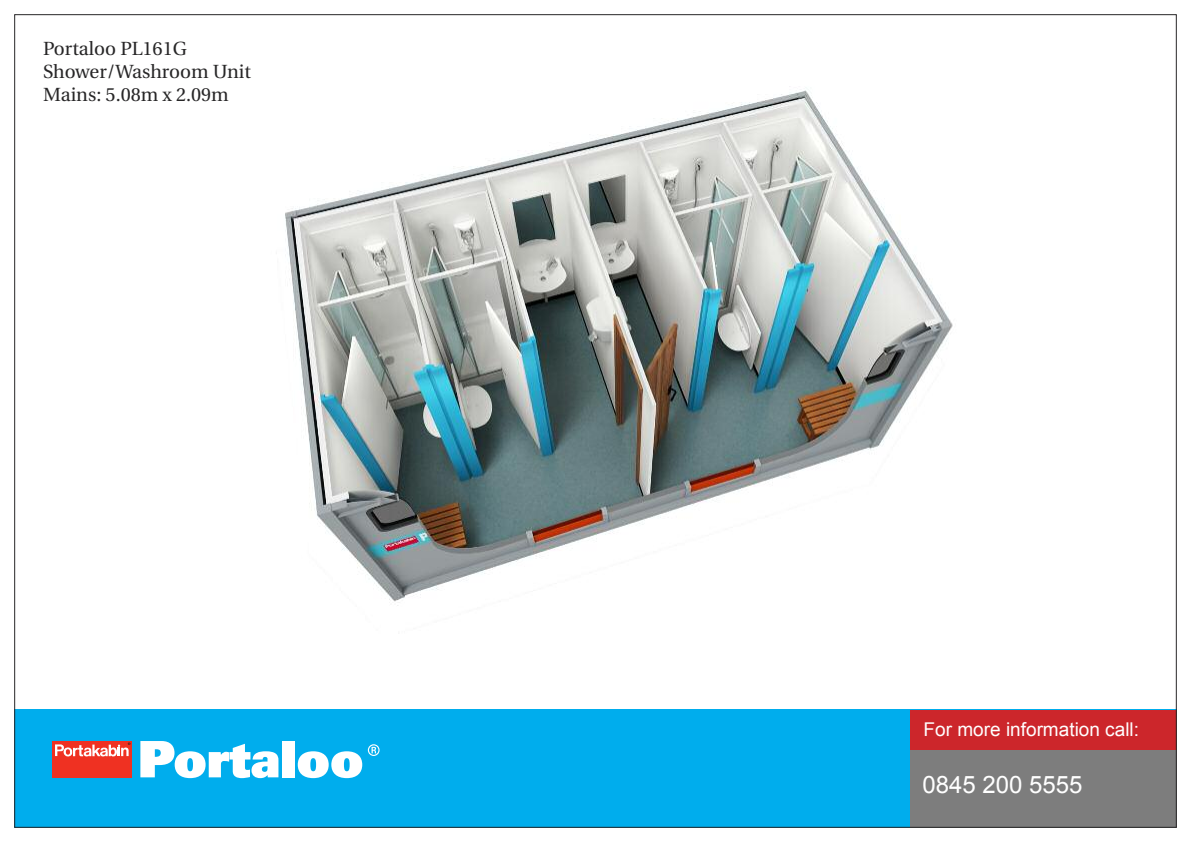
<style>
.page{position:relative;width:1191px;height:842px;background:#fff}
.page>*{position:absolute;margin:0;border:0;box-sizing:border-box;transform-origin:0 0}
.t1{font:24px "Arial";color:#fff}
.t2{font:19px/22.8px "Utopia";color:#272627}
.t3{font:19px "Arial";color:#fff}
</style>
<div class="page">
<div style="left:14px;top:710px;width:1162px;height:118px;background:#00aded"></div>
<div style="left:910px;top:748px;width:266px;height:80px;background:#7d7d7d"></div>
<div style="left:910px;top:710px;width:266px;height:39px;background:#cc262b"></div>
<svg style="left:140px;top:741px;width:138px;height:37px"></svg>
<div style="left:282px;top:741px;width:13px;height:36px;background:#fff"></div>
<svg style="left:298px;top:751px;width:64px;height:27px"></svg>
<svg style="left:368px;top:744px;width:11px;height:12px"></svg>
<div style="left:52px;top:741px;width:80px;height:36px;background:#ef3122"></div>
<svg style="left:55px;top:742px;width:75px;height:15px"></svg>
<img style="left:285px;top:86px;width:668px;height:520px">
<p class="t2" style="left:43px;top:39px;width:209px">Portaloo PL161G<br>Shower/Washroom Unit<br>Mains: 5.08m x 2.09m</p>
<p class="t3" style="left:923px;top:718px;width:217px">For more information call:</p>
<p class="t1" style="left:922px;top:771px;width:162px">0845 200 5555</p>
</div>
